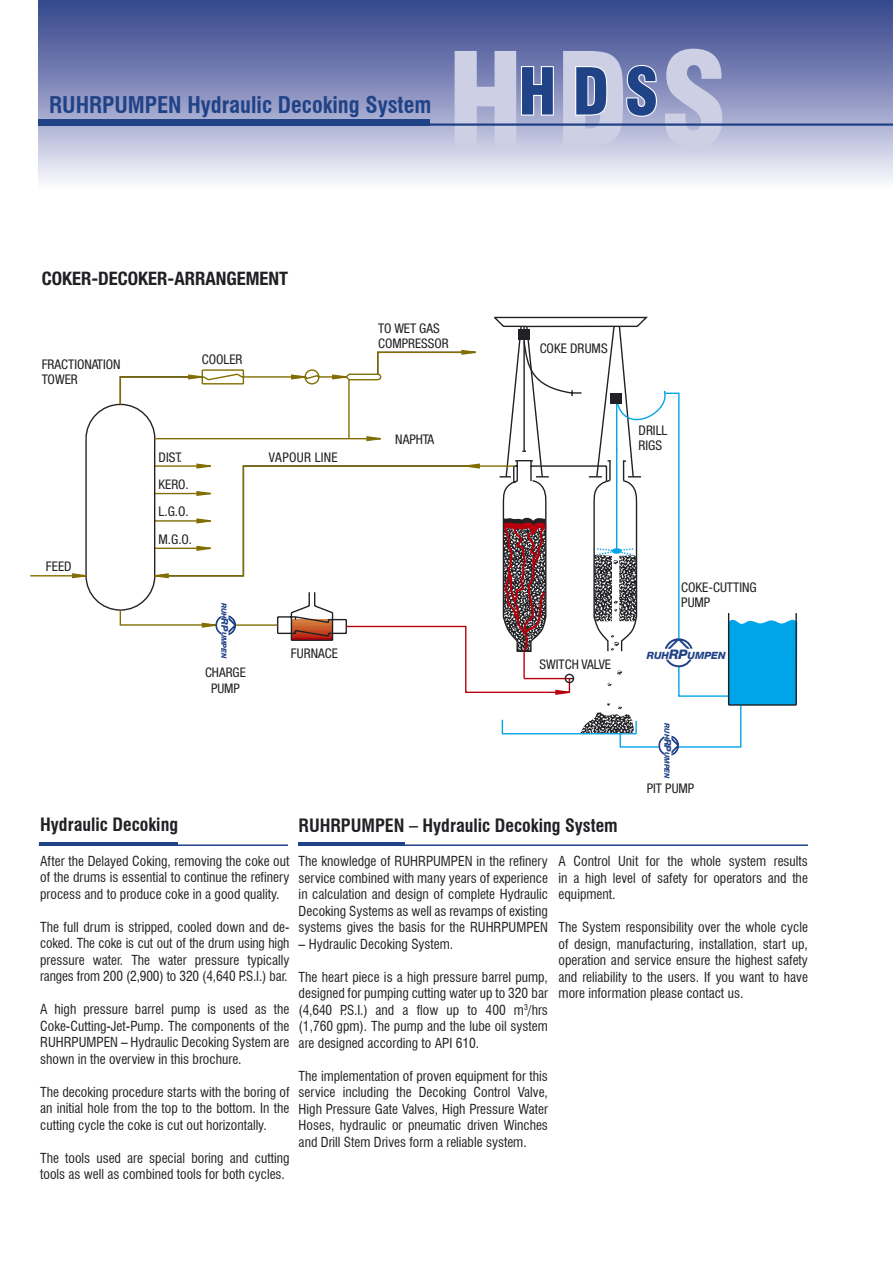
<style>
.page{position:relative;width:893px;height:1263px;background:#fff}
.page>*{position:absolute;margin:0;border:0;box-sizing:border-box;transform-origin:0 0}
.t1{font:900 condensed 126px "Swiss 721 BT";color:#cdd0e5}
.t2{font:900 condensed 63px "Swiss 721 BT";color:#204287}
.Subline_Seite_2{font:700 condensed 22.5px "Swiss 721 BT";color:#204287}
.t3{font:700 condensed 18.6px "Helvetica Neue";color:#212125}
.Headline_Text{font:700 condensed 18px "Swiss 721 BT";color:#212125}
.Text{font:condensed 13.5px/16.5px "Swiss 721 BT";color:#212125;text-align:justify}
.t4{font:condensed 13.35px/15px "Helvetica Neue";color:#212125}
.t5{font:condensed 13.35px "Helvetica Neue";letter-spacing:.02em;color:#212125}
.t6{font:condensed 13.2px/16px "Helvetica Neue";color:#212125;text-align:center}
.t7{font:italic 800 10.05px "Helvetica Neue";color:#204187}
.t8{font:italic 800 7.05px "Helvetica Neue";color:#204187}
.s1{font-size:9.3px}
.s2{font-size:13.2px}
</style>
<div class="page">
<div style="left:39px;top:0;width:854px;height:190px;background:linear-gradient(to bottom,#2d3d88,#f7f5fd)"></div>
<svg style="left:494px;top:316px;width:154px;height:76px"></svg>
<svg style="left:618px;top:325px;width:4px;height:18px"></svg>
<svg style="left:501px;top:392px;width:179px;height:356px"></svg>
<svg style="left:581px;top:403px;width:31px;height:208px"></svg>
<svg style="left:615px;top:391px;width:54px;height:46px"></svg>
<hr style="left:616px;top:449px;width:1px;height:101px;background:#00a4e8">
<svg style="left:593px;top:479px;width:87px;height:227px"></svg>
<div style="left:611px;top:394px;width:11px;height:10px;background:#212125"></div>
<svg style="left:607px;top:683px;width:5px;height:3px"></svg>
<svg style="left:617px;top:670px;width:5px;height:5px"></svg>
<svg style="left:580px;top:703px;width:54px;height:30px"></svg>
<hr style="left:502px;top:733px;width:118px;height:1px;background:#00a4e8">
<svg style="left:611px;top:635px;width:8px;height:16px"></svg>
<svg style="left:594px;top:547px;width:43px;height:74px"></svg>
<div style="left:518px;top:329px;width:11px;height:10px;background:#212125"></div>
<svg style="left:658px;top:613px;width:139px;height:142px"></svg>
<svg style="left:30px;top:340px;width:551px;height:356px"></svg>
<svg style="left:520px;top:65px;width:35px;height:52px"></svg>
<svg style="left:574px;top:65px;width:35px;height:52px"></svg>
<svg style="left:625px;top:64px;width:33px;height:54px"></svg>
<hr style="left:43px;top:123px;width:850px;height:3px;background:#204287">
<div style="left:39px;top:119px;width:391px;height:6px;background:#204287"></div>
<hr style="left:39px;top:844px;width:249px;height:2px;background:#204287">
<hr style="left:39px;top:843px;width:138px;height:3px;background:#204287">
<hr style="left:299px;top:844px;width:509px;height:2px;background:#204287">
<hr style="left:299px;top:843px;width:106px;height:3px;background:#204287">
<p class="Subline_Seite_2" style="left:49px;top:91px;width:384px">RUHRPUMPEN Hydraulic Decoking System</p>
<p class="t1" style="left:447px;top:24px;width:281px">HDS</p>
<p class="t2" style="left:518px;top:54px;width:141px">HDS</p>
<p class="t3" style="left:42px;top:267px;width:248px">COKER-DECOKER-ARRANGEMENT</p>
<p class="t4" style="left:42px;top:356px;width:80px">FRACTIONATION<br>TOWER</p>
<p class="t4" style="left:46px;top:559px;width:27px">FEED</p>
<p class="t4" style="left:202px;top:352px;width:42px">COOLER</p>
<p class="t4" style="left:159px;top:449px;width:25px">DIST.</p>
<p class="t6" style="left:159px;top:476px;width:32px">KERO.</p>
<p class="t4" style="left:159px;top:504px;width:32px">L.G.O.</p>
<p class="t4" style="left:159px;top:531px;width:35px">M.G.O.</p>
<p class="t5" style="left:269px;top:449px;width:71px">VAPOUR LINE</p>
<p class="t8" style="left:228px;top:603px;width:57px;rotate:90deg">RUH<span class="s1">RP</span>UMPEN</p>
<p class="t6" style="left:205px;top:664px;width:42px">CHARGE<br>PUMP</p>
<p class="t4" style="left:291px;top:645px;width:48px">FURNACE</p>
<p class="t4" style="left:378px;top:320px;width:63px">TO WET GAS</p>
<p class="t6" style="left:378px;top:335px;width:72px">COMPRESSOR</p>
<p class="t4" style="left:395px;top:432px;width:40px">NAPHTA</p>
<p class="t4" style="left:540px;top:340px;width:69px">COKE DRUMS</p>
<p class="t4" style="left:639px;top:423px;width:30px">DRILL<br>RIGS</p>
<p class="t4" style="left:540px;top:657px;width:73px">SWITCH VALVE</p>
<p class="t4" style="left:681px;top:579px;width:77px">COKE-CUTTING<br>PUMP</p>
<p class="t7" style="left:647px;top:649px;width:80px">RUH<span class="s2">RP</span>UMPEN</p>
<p class="t8" style="left:671px;top:723px;width:57px;rotate:90deg">RUH<span class="s1">RP</span>UMPEN</p>
<p class="t4" style="left:647px;top:780px;width:49px">PIT PUMP</p>
<p class="Headline_Text" style="left:40px;top:814px;width:139px">Hydraulic Decoking</p>
<p class="Text" style="left:40px;top:852px;width:251px">After the Delayed Coking, removing the coke out of the drums is essential to continue the refinery process and to produce coke in a good quality.</p>
<p class="Text" style="left:40px;top:918px;width:251px">The full drum is stripped, cooled down and de&shy;coked. The coke is cut out of the drum using high pressure water. The water pressure typically ranges from 200 (2,900) to 320 (4,640 P.S.I.) bar.</p>
<p class="Text" style="left:40px;top:1001px;width:251px">A high pressure barrel pump is used as the Coke-Cutting-Jet-Pump. The components of the RUHRPUMPEN – Hydraulic Decoking System are shown in the overview in this brochure.</p>
<p class="Text" style="left:40px;top:1083px;width:251px">The decoking procedure starts with the boring of an initial hole from the top to the bottom. In the cutting cycle the coke is cut out horizontally.</p>
<p class="Text" style="left:40px;top:1149px;width:251px">The tools used are special boring and cutting tools as well as combined tools for both cycles.</p>
<p class="Headline_Text" style="left:299px;top:814px;width:321px">RUHRPUMPEN – Hydraulic Decoking System</p>
<p class="Text" style="left:299px;top:853px;width:251px">The knowledge of RUHRPUMPEN in the refinery service combined with many years of experience in calculation and design of complete Hydraulic Decoking Systems as well as revamps of existing systems gives the basis for the RUHRPUMPEN</p>
<p class="Text" style="left:299px;top:935px;width:156px">– Hydraulic Decoking System.</p>
<p class="Text" style="left:299px;top:968px;width:251px">The heart piece is a high pressure barrel pump, designed for pumping cutting water up to 320 bar (4,640 P.S.I.) and a flow up to 400 m<sup>3</sup>/hrs (1,760 gpm). The pump and the lube oil system are designed according to API 610.</p>
<p class="Text" style="left:299px;top:1067px;width:251px">The implementation of proven equipment for this service including the Decoking Control Valve, High Pressure Gate Valves, High Pressure Water Hoses, hydraulic or pneumatic driven Winches and Drill Stem Drives form a reliable system.</p>
<p class="Text" style="left:559px;top:853px;width:251px">A Control Unit for the whole system results in a high level of safety for operators and the equipment.</p>
<p class="Text" style="left:559px;top:919px;width:251px">The System responsibility over the whole cycle of design, manufacturing, installation, start up, operation and service ensure the highest safety and reliability to the users. If you want to have more information please contact us.</p>
</div>
